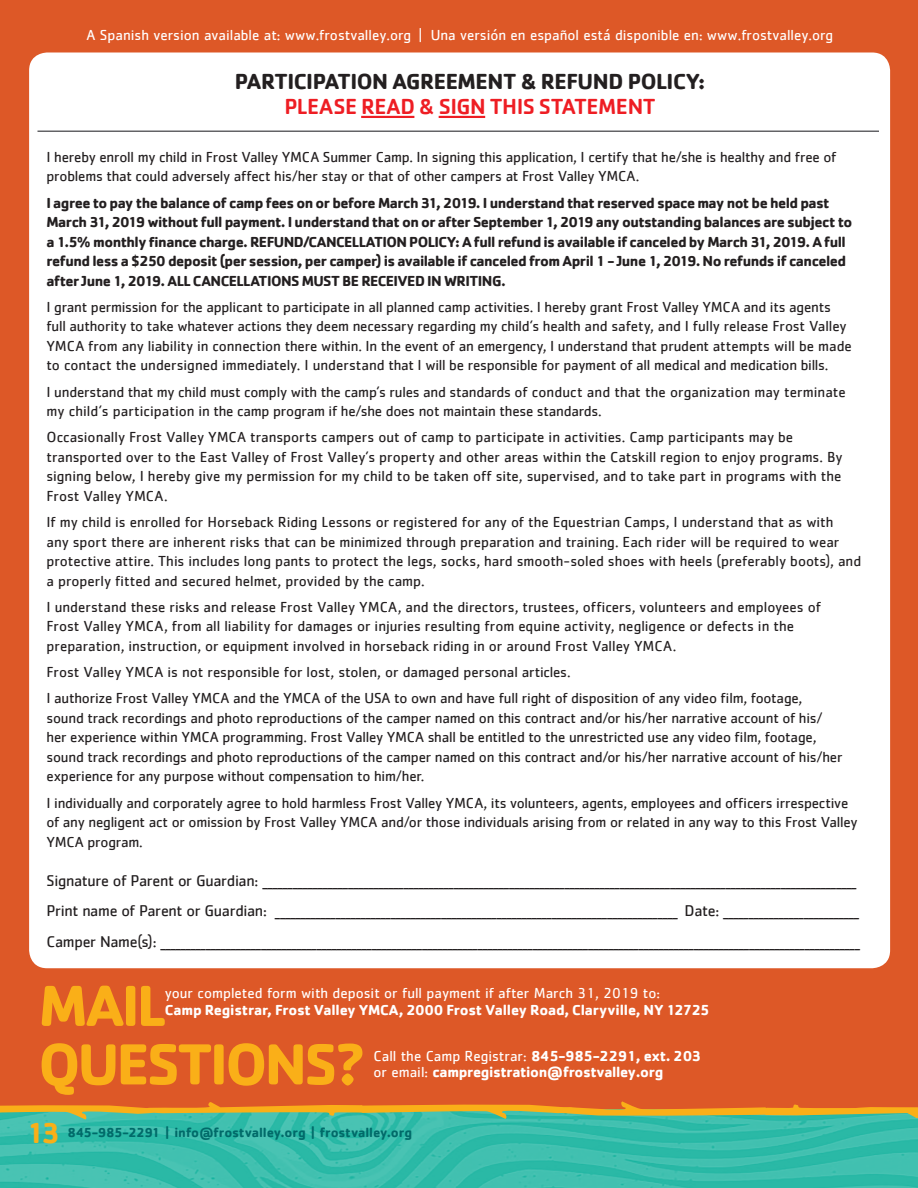
<style>
.page{position:relative;width:918px;height:1188px;background:#dd5827}
.page>*{position:absolute;margin:0;border:0;box-sizing:border-box;transform-origin:0 0}
.t1{font:700 60px "Cachet";letter-spacing:-.05em;color:#faaf18}
.t2{font:700 30px "Cachet";color:#faaf18}
.t3{font:700 22.5px "Cachet";letter-spacing:-.02em;color:#231f20}
.t4{font:500 22.5px "Cachet";letter-spacing:-.02em;color:#ee1d23}
.t5{font:16.2px/30.8px "Cachet";letter-spacing:-.02em;color:#231f20}
.t6{font:15px/19.5px "Cachet";letter-spacing:-.01em;color:#231f20}
.t7{font:700 15px/19.5px "Cachet";letter-spacing:-.035em;color:#231f20}
.t8{font:15px "Cachet";color:#fff}
.t9{font:700 15px/16.5px "Cachet";letter-spacing:-.025em;color:#fff}
.t10{font:700 13.5px "Cachet";letter-spacing:-.01em;color:#016a69}
.s1{font-weight:400}
</style>
<div class="page">
<img style="left:0;top:1120px;width:918px;height:68px">
<svg style="left:0;top:1101px;width:918px;height:19px"></svg>
<div style="left:29px;top:52px;width:861px;height:916px;background:#fff;border-radius:18px"></div>
<hr style="left:361px;top:116px;width:53px;height:2px;background:#ee1d23">
<hr style="left:439px;top:116px;width:46px;height:2px;background:#ee1d23">
<hr style="left:37px;top:130px;width:842px;height:2px;background:#636366">
<p class="t8" style="left:87px;top:26px;width:748px">A Spanish version available at: www.frostvalley.org | Una versión en español está disponible en: www.frostvalley.org</p>
<h3 class="t3" style="left:235px;top:67px;width:472px">PARTICIPATION AGREEMENT &amp; REFUND POLICY:</h3>
<h3 class="t4" style="left:284px;top:93px;width:373px">PLEASE READ &amp; SIGN THIS STATEMENT</h3>
<p class="t6" style="left:46px;top:147px;width:791px">I hereby enroll my child in Frost Valley YMCA Summer Camp. In signing this application, I certify that he/she is healthy and free of problems that could adversely affect his/her stay or that of other campers at Frost Valley YMCA.</p>
<p class="t7" style="left:46px;top:192px;width:807px">I agree to pay the balance of camp fees on or before March 31, 2019. I understand that reserved space may not be held past March 31, 2019 without full payment. I understand that on or after September 1, 2019 any outstanding balances are subject to a 1.5% monthly finance charge. REFUND/CANCELLATION POLICY: A full refund is available if canceled by March 31, 2019. A full refund less a $250 deposit (per session, per camper) is available if canceled from April 1 - June 1, 2019. No refunds if canceled after June 1, 2019. ALL CANCELLATIONS MUST BE RECEIVED IN WRITING.</p>
<p class="t6" style="left:46px;top:297px;width:807px">I grant permission for the applicant to participate in all planned camp activities. I hereby grant Frost Valley YMCA and its agents full authority to take whatever actions they deem necessary regarding my child’s health and safety, and I fully release Frost Valley YMCA from any liability in connection there within. In the event of an emergency, I understand that prudent attempts will be made to contact the undersigned immediately. I understand that I will be responsible for payment of all medical and medication bills.</p>
<p class="t6" style="left:46px;top:382px;width:801px">I understand that my child must comply with the camp’s rules and standards of conduct and that the organization may terminate my child’s participation in the camp program if he/she does not maintain these standards.</p>
<p class="t6" style="left:46px;top:427px;width:798px">Occasionally Frost Valley YMCA transports campers out of camp to participate in activities. Camp participants may be transported over to the East Valley of Frost Valley’s property and other areas within the Catskill region to enjoy programs. By signing below, I hereby give my permission for my child to be taken off site, supervised, and to take part in programs with the Frost Valley YMCA.</p>
<p class="t6" style="left:46px;top:512px;width:816px">If my child is enrolled for Horseback Riding Lessons or registered for any of the Equestrian Camps, I understand that as with<br>any sport there are inherent risks that can be minimized through preparation and training. Each rider will be required to wear protective attire. This includes long pants to protect the legs, socks, hard smooth-soled shoes with heels (preferably boots), and a properly fitted and secured helmet, provided by the camp.</p>
<p class="t6" style="left:46px;top:597px;width:776px">I understand these risks and release Frost Valley YMCA, and the directors, trustees, officers, volunteers and employees of<br>Frost Valley YMCA, from all liability for damages or injuries resulting from equine activity, negligence or defects in the preparation, instruction, or equipment involved in horseback riding in or around Frost Valley YMCA.</p>
<p class="t6" style="left:46px;top:659px;width:757px;line-height:26.2px">Frost Valley YMCA is not responsible for lost, stolen, or damaged personal articles.<br>I authorize Frost Valley YMCA and the YMCA of the USA to own and have full right of disposition of any video film, footage,</p>
<p class="t6" style="left:46px;top:708px;width:798px">sound track recordings and photo reproductions of the camper named on this contract and/or his/her narrative account of his/ her experience within YMCA programming. Frost Valley YMCA shall be entitled to the unrestricted use any video film, footage, sound track recordings and photo reproductions of the camper named on this contract and/or his/her narrative account of his/her experience for any purpose without compensation to him/her.</p>
<p class="t6" style="left:46px;top:793px;width:813px">I individually and corporately agree to hold harmless Frost Valley YMCA, its volunteers, agents, employees and officers irrespective of any negligent act or omission by Frost Valley YMCA and/or those individuals arising from or related in any way to this Frost Valley<br>YMCA program.</p>
<p class="t5" style="left:46px;top:865px;width:815px">Signature of Parent or Guardian: ______________________________________________________________________________________________________________________<br>Print name of Parent or Guardian: ________________________________________________________________________________ Date: ___________________________<br>Camper Name(s): ___________________________________________________________________________________________________________________________________________</p>
<h1 class="t1" style="left:39px;top:967px;width:128px">MAIL</h1>
<p class="t8" style="left:165px;top:984px;width:497px">your completed form with deposit or full payment if after March 31, 2019 to:</p>
<p class="t9" style="left:165px;top:1001px;width:547px">Camp Registrar, Frost Valley YMCA, 2000 Frost Valley Road, Claryville, NY 12725</p>
<p class="t9" style="left:374px;top:1047px;width:329px"><span class="s1">Call the Camp Registrar:</span> 845-985-2291, ext. 203 <span class="s1">or email:</span> campregistration@frostvalley.org</p>
<h1 class="t1" style="left:38px;top:1025px;width:329px">QUESTIONS?</h1>
<h2 class="t2" style="left:26px;top:1113px;width:36px">13</h2>
<p class="t10" style="left:67px;top:1124px;width:346px">845-985-2291 | info@frostvalley.org | frostvalley.org</p>
</div>
